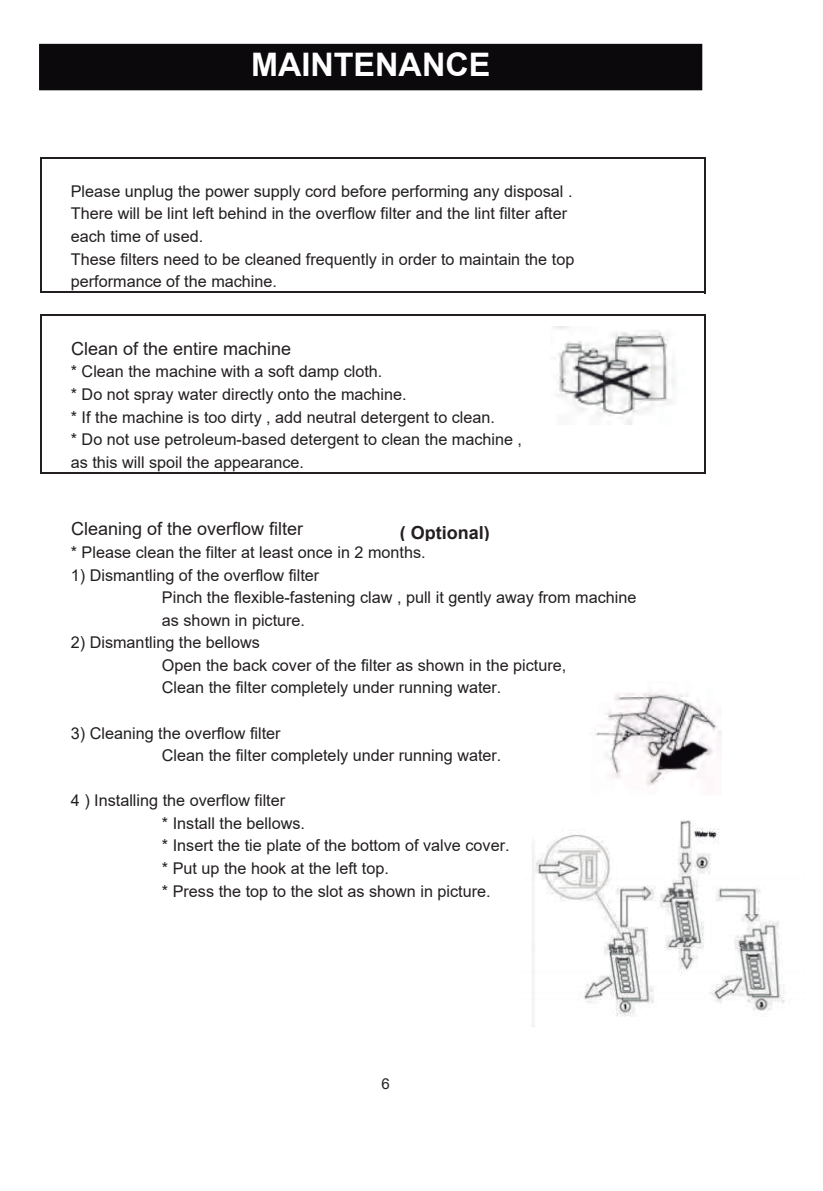
<style>
.page{position:relative;width:823px;height:1191px;background:#fff}
.page>*{position:absolute;margin:0;border:0;box-sizing:border-box;transform-origin:0 0}
.t1{font:700 32.4px "Arial";color:#fff}
.t2{font:18px "Arial";color:#231f20}
.t3{font:700 18px "Arial";color:#231f20}
.t4{font:16.2px/22.6px "Arial";color:#231f20}
.t5{font:15px "Arial";color:#231f20}
</style>
<div class="page">
<hr style="left:40px;top:157px;width:2px;height:136px;background:#231f20">
<hr style="left:704px;top:159px;width:2px;height:134px;background:#231f20">
<hr style="left:40px;top:314px;width:2px;height:160px;background:#231f20">
<hr style="left:704px;top:316px;width:2px;height:158px;background:#231f20">
<hr style="left:42px;top:157px;width:664px;height:2px;background:#231f20">
<hr style="left:42px;top:291px;width:664px;height:2px;background:#231f20">
<hr style="left:42px;top:314px;width:664px;height:2px;background:#231f20">
<hr style="left:42px;top:472px;width:664px;height:2px;background:#231f20">
<div style="left:39px;top:44px;width:663px;height:46px;background:#0b090c"></div>
<img style="left:553px;top:326px;width:122px;height:98px">
<img style="left:595px;top:692px;width:126px;height:94px">
<img style="left:532px;top:820px;width:253px;height:207px">
<h1 class="t1" style="left:251px;top:41px;width:241px">MAINTENANCE</h1>
<p class="t4" style="left:71px;top:180px;width:505px">Please unplug the power supply cord before performing any disposal .<br>There will be lint left behind in the overflow filter and the lint filter after each time of used.<br>These filters need to be cleaned frequently in order to maintain the top performance of the machine.</p>
<p class="t2" style="left:71px;top:336px;width:222px">Clean of the entire machine</p>
<p class="t4" style="left:71px;top:360px;width:453px">* Clean the machine with a soft damp cloth.<br>* Do not spray water directly onto the machine.<br>* If the machine is too dirty , add neutral detergent to clean.<br>* Do not use petroleum-based detergent to clean the machine , as this will spoil the appearance.</p>
<p class="t2" style="left:71px;top:516px;width:234px">Cleaning of the overflow filter</p>
<p class="t4" style="left:71px;top:541px;width:356px">* Please clean the filter at least once in 2 months.</p>
<p class="t4" style="left:162px;top:563px;width:476px;text-indent:-91px">1) Dismantling of the overflow filter<br>Pinch the flexible-fastening claw , pull it gently away from machine as shown in picture.</p>
<p class="t4" style="left:162px;top:631px;width:406px;text-indent:-91px">2) Dismantling the bellows<br>Open the back cover of the filter as shown in the picture,<br>Clean the filter completely under running water.</p>
<p class="t4" style="left:162px;top:721px;width:341px;text-indent:-91px">3) Cleaning the overflow filter<br>Clean the filter completely under running water.</p>
<p class="t4" style="left:162px;top:789px;width:349px;text-indent:-91px">4 ) Installing the overflow filter<br>* Install the bellows.<br>* Insert the tie plate of the bottom of valve cover. * Put up the hook at the left top.<br>* Press the top to the slot as shown in picture.</p>
<p class="t3" style="left:400px;top:520px;width:91px">( Optional)</p>
<p class="t5" style="left:381px;top:1073px;width:10px">6</p>
</div>
